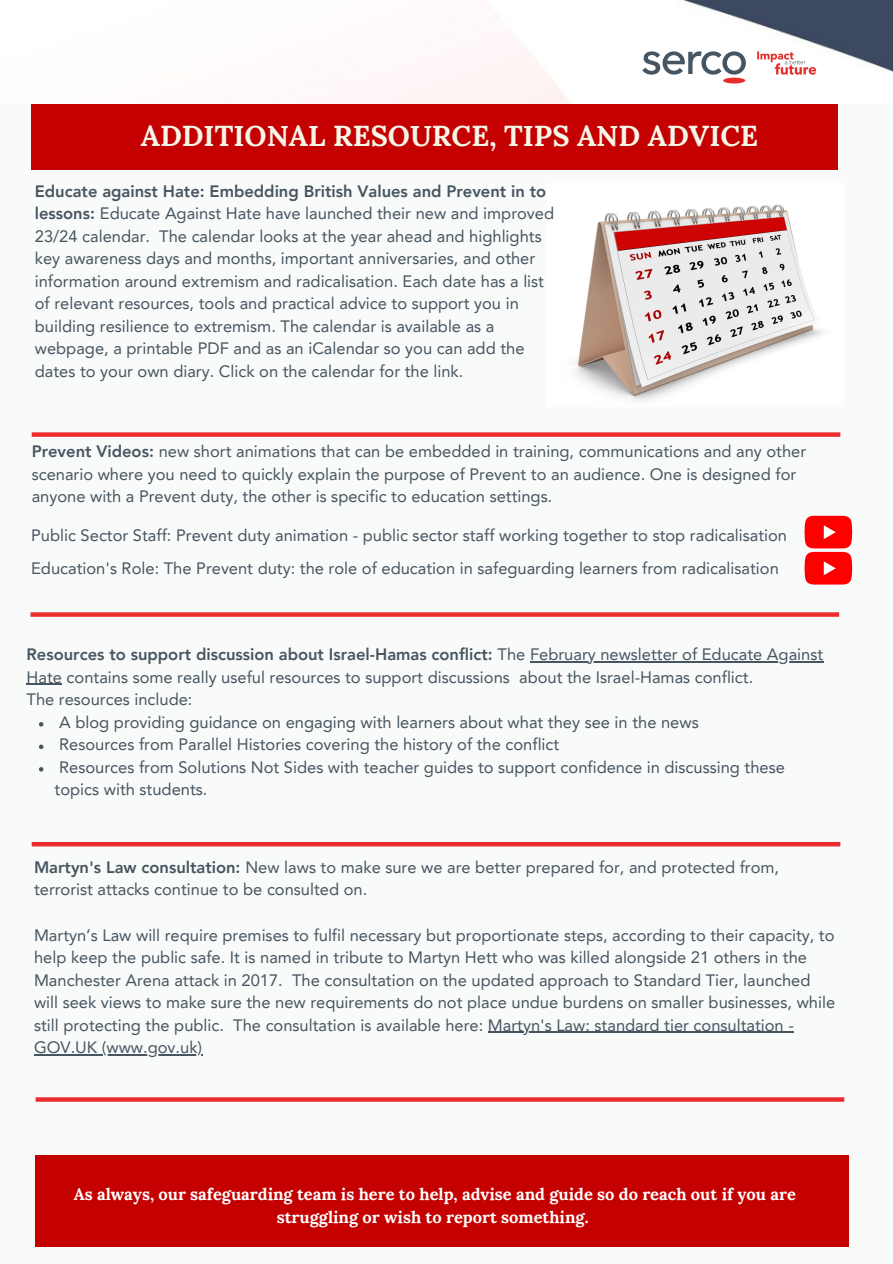
<style>
.page{position:relative;width:893px;height:1264px;background:#fff}
.page>*{position:absolute;margin:0;border:0;box-sizing:border-box;transform-origin:0 0}
.t1{font:700 28.8px "Lora";color:#f6f6e9}
.t2{font:16.5px/22.5px "Avenir LT Pro";color:#46555f}
.t3{font:700 16.5px/22.5px "Lora";color:#fff;text-align:center}
.t4{font:800 16.5px "Avenir LT Pro";color:#46555f}
.s1{font-weight:800}
.s2{font-weight:400}
</style>
<div class="page">
<div style="left:0;top:0;width:892px;height:1263px;background:#f9fafa"></div>
<div style="left:32px;top:103px;width:805px;height:66px;background:#c50001"></div>
<div style="left:35px;top:1155px;width:813px;height:91px;background:#c50001"></div>
<svg style="left:31px;top:612px;width:808px;height:4px;background:#ec3b3c"></svg>
<img style="left:32px;top:0;width:860px;height:104px">
<svg style="left:757px;top:51px;width:59px;height:24px"></svg>
<div style="left:723px;top:78px;width:22px;height:5px;background:#e62f2a;border-radius:50%"></div>
<svg style="left:642px;top:51px;width:103px;height:24px"></svg>
<img style="left:577px;top:204px;width:245px;height:196px">
<svg style="left:804px;top:516px;width:48px;height:68px;background:#fe2626"></svg>
<div style="left:32px;top:432px;width:808px;height:5px;background:#eb2d2e"></div>
<hr style="left:530px;top:661px;width:293px;height:1px;background:#46555f">
<hr style="left:27px;top:683px;width:35px;height:2px;background:#46555f">
<svg style="left:39px;top:722px;width:4px;height:4px"></svg>
<svg style="left:39px;top:744px;width:4px;height:5px"></svg>
<svg style="left:39px;top:767px;width:4px;height:4px"></svg>
<hr style="left:32px;top:842px;width:808px;height:4px;background:#eb2d2e">
<hr style="left:488px;top:1031px;width:305px;height:1px;background:#46555f">
<hr style="left:34px;top:1054px;width:168px;height:1px;background:#46555f">
<svg style="left:36px;top:1097px;width:808px;height:4px;background:#eb3a3b"></svg>
<p class="t1" style="left:141px;top:117px;width:619px">ADDITIONAL RESOURCE, TIPS AND ADVICE</p>
<p class="t2" style="left:35px;top:181px;width:520px"><span class="s1">Educate against Hate: Embedding British Values and Prevent in to lessons:</span> Educate Against Hate have launched their new and improved 23/24 calendar. The calendar looks at the year ahead and highlights key awareness days and months, important anniversaries, and other information around extremism and radicalisation. Each date has a list of relevant resources, tools and practical advice to support you in building resilience to extremism. The calendar is available as a webpage, a printable PDF and as an iCalendar so you can add the dates to your own diary. Click on the calendar for the link.</p>
<p class="t2" style="left:32px;top:441px;width:776px"><span class="s1">Prevent Videos:</span> new short animations that can be embedded in training, communications and any other scenario where you need to quickly explain the purpose of Prevent to an audience. One is designed for anyone with a Prevent duty, the other is specific to education settings.</p>
<p class="t2" style="left:31px;top:525px;width:757px">Public Sector Staff: Prevent duty animation - public sector staff working together to stop radicalisation</p>
<p class="t2" style="left:31px;top:559px;width:749px">Education's Role: The Prevent duty: the role of education in safeguarding learners from radicalisation</p>
<p class="t4" style="left:27px;top:647px;width:798px">Resources to support discussion about Israel-Hamas conflict: <span class="s2">The February newsletter of Educate Against</span></p>
<p class="t2" style="left:27px;top:667px;width:728px">Hate contains some really useful resources to support discussions about the Israel-Hamas conflict.<br>The resources include:</p>
<p class="t2" style="left:59px;top:712px;width:641px">A blog providing guidance on engaging with learners about what they see in the news</p>
<p class="t2" style="left:59px;top:734px;width:501px">Resources from Parallel Histories covering the history of the conflict</p>
<p class="t2" style="left:55px;top:757px;width:731px">Resources from Solutions Not Sides with teacher guides to support confidence in discussing these topics with students.</p>
<p class="t2" style="left:34px;top:857px;width:746px"><span class="s1">Martyn's Law consultation:</span> New laws to make sure we are better prepared for, and protected from, terrorist attacks continue to be consulted on.</p>
<p class="t2" style="left:34px;top:925px;width:802px">Martyn’s Law will require premises to fulfil necessary but proportionate steps, according to their capacity, to help keep the public safe. It is named in tribute to Martyn Hett who was killed alongside 21 others in the Manchester Arena attack in 2017. The consultation on the updated approach to Standard Tier, launched will seek views to make sure the new requirements do not place undue burdens on smaller businesses, while still protecting the public. The consultation is available here: Martyn's Law: standard tier consultation -</p>
<p class="t2" style="left:34px;top:1037px;width:170px">GOV.UK (www.gov.uk)</p>
<p class="t3" style="left:74px;top:1183px;width:723px">As always, our safeguarding team is here to help, advise and guide so do reach out if you are struggling or wish to report something.</p>
</div>
